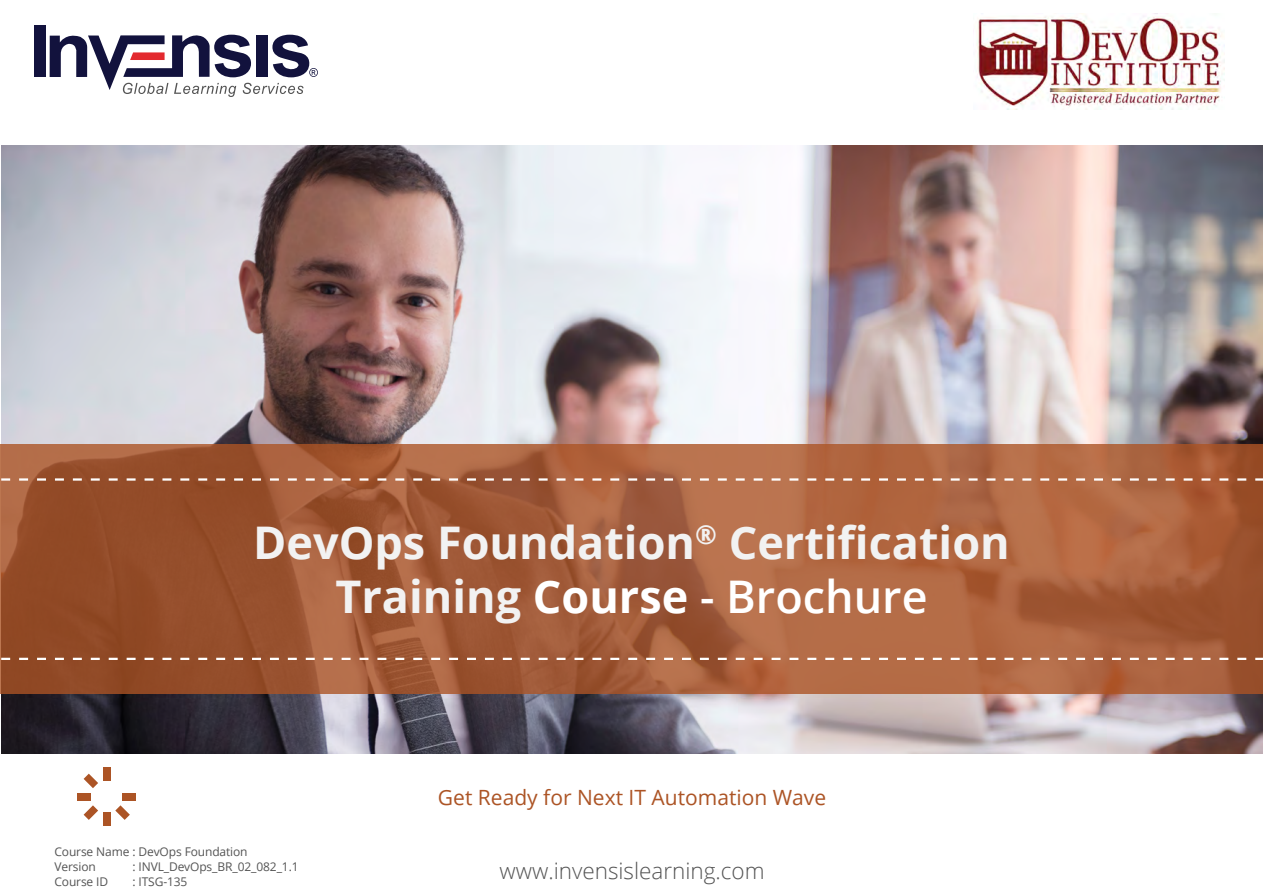
<style>
.page{position:relative;width:1263px;height:893px;background:#fff}
.page>*{position:absolute;margin:0;border:0;box-sizing:border-box;transform-origin:0 0}
.t1{font:700 45px "Open Sans";color:#f2f2f2}
.t2{font:600 45px "Open Sans";color:#fff}
.t3{font:300 22.5px "Open Sans";color:#545454}
.t4{font:21px "Open Sans";color:#ac5425}
.t5{font:12px "Open Sans";letter-spacing:-.01em;color:#545454}
.s1{font-weight:700;color:#f2f2f2}
.s2{font-weight:700}
</style>
<div class="page">
<img style="left:1px;top:145px;width:1261px;height:608px">
<div style="left:78px;top:793px;width:13px;height:7px;background:#ac5425"></div>
<div style="left:103px;top:813px;width:7px;height:13px;background:#ac5425"></div>
<div style="left:123px;top:793px;width:13px;height:7px;background:#ac5425"></div>
<div style="left:103px;top:768px;width:7px;height:13px;background:#ac5425"></div>
<svg style="left:84px;top:805px;width:14px;height:15px"></svg>
<svg style="left:84px;top:774px;width:14px;height:14px"></svg>
<svg style="left:115px;top:805px;width:15px;height:15px"></svg>
<svg style="left:50px;top:34px;width:268px;height:63px"></svg>
<div style="left:257px;top:35px;width:11px;height:42px;background:#12123d"></div>
<div style="left:34px;top:26px;width:11px;height:51px;background:#12123d"></div>
<svg style="left:0;top:444px;width:1263px;height:250px;background:#a55d39"></svg>
<svg style="left:1px;top:478px;width:1262px;height:3px"></svg>
<svg style="left:1px;top:658px;width:1262px;height:2px"></svg>
<img style="left:977px;top:13px;width:248px;height:96px">
<p class="t1" style="left:253px;top:511px;width:758px">DevOps Foundation<sup>®</sup> Certification</p>
<p class="t2" style="left:335px;top:566px;width:594px"><span class="s1">Training</span> <span class="s2">Course</span> - Brochure</p>
<p class="t5" style="left:54px;top:844px;width:195px">Course Name : DevOps Foundation</p>
<p class="t5" style="left:54px;top:859px;width:43px">Version</p>
<p class="t5" style="left:132px;top:859px;width:168px">: INVL_DevOps_BR_02_082_1.1</p>
<p class="t5" style="left:54px;top:874px;width:55px">Course ID</p>
<p class="t5" style="left:132px;top:874px;width:56px">: ITSG-135</p>
<p class="t4" style="left:438px;top:783px;width:390px">Get Ready for Next IT Automation Wave</p>
<p class="t3" style="left:499px;top:855px;width:267px">www.invensislearning.com</p>
</div>
